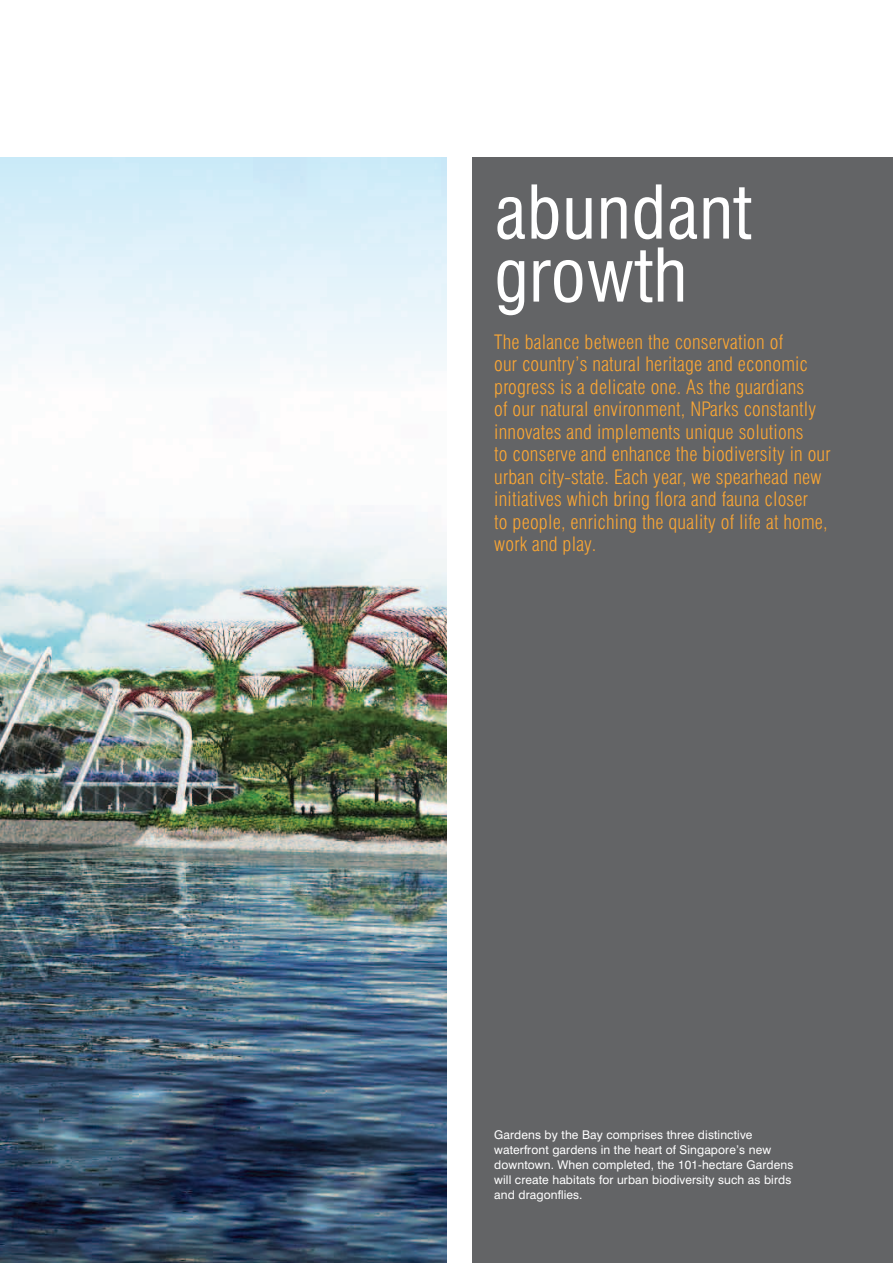
<style>
.page{position:relative;width:893px;height:1263px;background:#fff}
.page>*{position:absolute;margin:0;border:0;box-sizing:border-box;transform-origin:0 0}
.t1{font:condensed 72px/63px "Swiss 721 BT";letter-spacing:.01em;color:#fff}
.t2{font:300 condensed 19.5px/22.5px "Swiss 721 BT";letter-spacing:.01em;color:#faa634}
.t3{font:12px/15px "Swiss 721 BT";letter-spacing:.01em;color:#fff}
</style>
<div class="page">
<div style="left:472px;top:158px;width:421px;height:1105px;background:#636466"></div>
<img style="left:0;top:1224px;width:446px;height:39px">
<img style="left:0;top:158px;width:446px;height:1066px">
<h1 class="t1" style="left:494px;top:181px;width:259px">abundant growth</h1>
<p class="t2" style="left:494px;top:330px;width:338px">The balance between the conservation of<br>our country’s natural heritage and economic progress is a delicate one. As the guardians<br>of our natural environment, NParks constantly innovates and implements unique solutions<br>to conserve and enhance the biodiversity in our urban city-state. Each year, we spearhead new initiatives which bring flora and fauna closer<br>to people, enriching the quality of life at home, work and play.</p>
<p class="t3" style="left:494px;top:1127px;width:300px">Gardens by the Bay comprises three distinctive waterfront gardens in the heart of Singapore’s new downtown. When completed, the 101-hectare Gardens will create habitats for urban biodiversity such as birds and dragonflies.</p>
</div>
